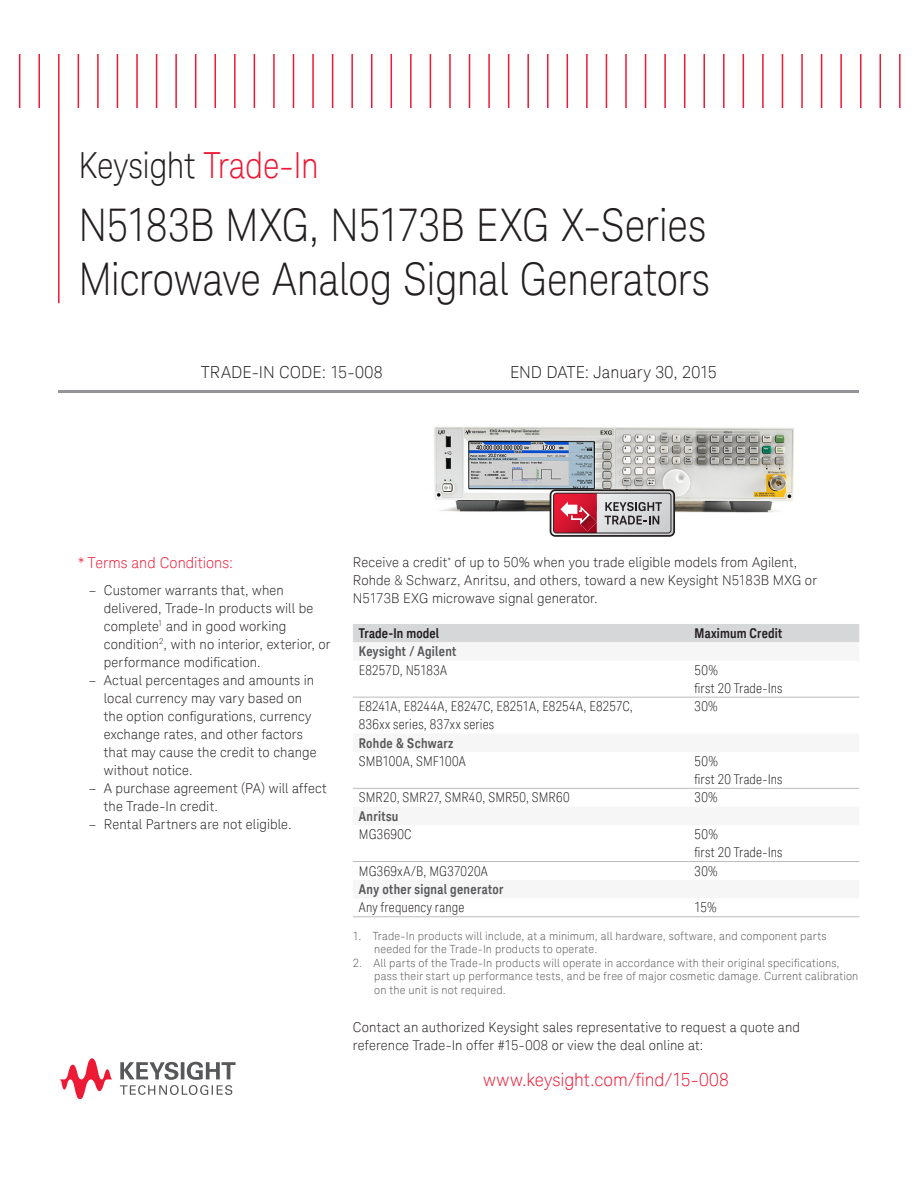
<style>
.page{position:relative;width:918px;height:1188px;background:#fff}
.page>*{position:absolute;margin:0;border:0;box-sizing:border-box;transform-origin:0 0}
.K_Heading_2{font:300 45px/54px "Keysight Sans";letter-spacing:-.015em;color:#231f20;scale:.9 1}
.K_Heading_2-2{font:300 36px "Keysight Sans";letter-spacing:-.01em;color:#231f20;scale:.9 1}
.K_Body_Text{font:300 18px "Keysight Sans";letter-spacing:-.005em;color:#ed1a36}
.K_Body_Text-2{font:300 16.5px "Keysight Sans";letter-spacing:-.005em;color:#231f20}
.t1{font:300 15px "Keysight Sans";color:#ed1a36}
.K_Body_Text-3{font:300 13.5px/18px "Keysight Sans";letter-spacing:.01em;color:#231f20}
.K_Table_Text{font:300 condensed 13.5px "Keysight Sans";letter-spacing:.015em;color:#231f20}
.K_Table_Heading_2{font:700 13.5px "Keysight Sans Condensed";letter-spacing:.02em;color:#57585a}
.K_Table_Heading_1{font:700 13.5px "Keysight Sans Condensed";letter-spacing:.015em;color:#231f20}
.t2{font:300 11.25px/13.5px "Keysight Sans";letter-spacing:.015em;color:#57585a}
.s1{color:#ed1a36}
</style>
<div class="page">
<svg style="left:120px;top:1062px;width:116px;height:33px"></svg>
<svg style="left:60px;top:1058px;width:53px;height:41px"></svg>
<hr style="left:19px;top:54px;width:1px;height:54px;background:#ed1a36">
<hr style="left:38px;top:54px;width:2px;height:54px;background:#ed1a36">
<hr style="left:58px;top:54px;width:2px;height:249px;background:#ed1a36">
<hr style="left:78px;top:54px;width:1px;height:54px;background:#ed1a36">
<hr style="left:97px;top:54px;width:2px;height:54px;background:#ed1a36">
<hr style="left:117px;top:54px;width:1px;height:54px;background:#ed1a36">
<hr style="left:136px;top:54px;width:2px;height:54px;background:#ed1a36">
<hr style="left:156px;top:54px;width:1px;height:54px;background:#ed1a36">
<hr style="left:175px;top:54px;width:2px;height:54px;background:#ed1a36">
<hr style="left:195px;top:54px;width:1px;height:54px;background:#ed1a36">
<hr style="left:215px;top:54px;width:1px;height:54px;background:#ed1a36">
<hr style="left:234px;top:54px;width:2px;height:54px;background:#ed1a36">
<hr style="left:254px;top:54px;width:1px;height:54px;background:#ed1a36">
<hr style="left:273px;top:54px;width:2px;height:54px;background:#ed1a36">
<hr style="left:293px;top:54px;width:1px;height:54px;background:#ed1a36">
<hr style="left:312px;top:54px;width:2px;height:54px;background:#ed1a36">
<hr style="left:332px;top:54px;width:1px;height:54px;background:#ed1a36">
<hr style="left:351px;top:54px;width:2px;height:54px;background:#ed1a36">
<hr style="left:371px;top:54px;width:1px;height:54px;background:#ed1a36">
<hr style="left:391px;top:54px;width:1px;height:54px;background:#ed1a36">
<hr style="left:410px;top:54px;width:2px;height:54px;background:#ed1a36">
<hr style="left:430px;top:54px;width:1px;height:54px;background:#ed1a36">
<hr style="left:449px;top:54px;width:2px;height:54px;background:#ed1a36">
<hr style="left:469px;top:54px;width:1px;height:54px;background:#ed1a36">
<hr style="left:488px;top:54px;width:2px;height:54px;background:#ed1a36">
<hr style="left:508px;top:54px;width:1px;height:54px;background:#ed1a36">
<hr style="left:527px;top:54px;width:2px;height:54px;background:#ed1a36">
<hr style="left:547px;top:54px;width:2px;height:54px;background:#ed1a36">
<hr style="left:567px;top:54px;width:1px;height:54px;background:#ed1a36">
<hr style="left:586px;top:54px;width:2px;height:54px;background:#ed1a36">
<hr style="left:606px;top:54px;width:1px;height:54px;background:#ed1a36">
<hr style="left:625px;top:54px;width:2px;height:54px;background:#ed1a36">
<hr style="left:645px;top:54px;width:1px;height:54px;background:#ed1a36">
<hr style="left:664px;top:54px;width:2px;height:54px;background:#ed1a36">
<hr style="left:684px;top:54px;width:1px;height:54px;background:#ed1a36">
<hr style="left:703px;top:54px;width:2px;height:54px;background:#ed1a36">
<hr style="left:723px;top:54px;width:2px;height:54px;background:#ed1a36">
<hr style="left:743px;top:54px;width:1px;height:54px;background:#ed1a36">
<hr style="left:762px;top:54px;width:2px;height:54px;background:#ed1a36">
<hr style="left:782px;top:54px;width:1px;height:54px;background:#ed1a36">
<hr style="left:801px;top:54px;width:2px;height:54px;background:#ed1a36">
<hr style="left:821px;top:54px;width:1px;height:54px;background:#ed1a36">
<hr style="left:840px;top:54px;width:2px;height:54px;background:#ed1a36">
<hr style="left:860px;top:54px;width:1px;height:54px;background:#ed1a36">
<hr style="left:880px;top:54px;width:1px;height:54px;background:#ed1a36">
<hr style="left:899px;top:54px;width:2px;height:54px;background:#ed1a36">
<hr style="left:59px;top:391px;width:800px;height:2px;background:#939598">
<div style="left:353px;top:624px;width:506px;height:18px;background:#d6d7d9"></div>
<svg style="left:353px;top:642px;width:506px;height:146px"></svg>
<hr style="left:353px;top:697px;width:336px;height:1px;background:#babbbe">
<hr style="left:353px;top:788px;width:336px;height:1px;background:#babbbe">
<hr style="left:353px;top:861px;width:336px;height:1px;background:#babbbe">
<hr style="left:353px;top:916px;width:336px;height:1px;background:#babbbe">
<hr style="left:689px;top:697px;width:170px;height:1px;background:#babbbe">
<hr style="left:689px;top:788px;width:170px;height:1px;background:#babbbe">
<hr style="left:689px;top:861px;width:170px;height:1px;background:#babbbe">
<hr style="left:689px;top:916px;width:170px;height:1px;background:#babbbe">
<img style="left:434px;top:426px;width:360px;height:102px">
<svg style="left:550px;top:489px;width:125px;height:48px;background:#b1848b"></svg>
<p class="K_Heading_2-2" style="left:78px;top:145px;width:269px">Keysight <span class="s1">Trade-In</span></p>
<p class="K_Heading_2" style="left:78px;top:198px;width:703px">N5183B MXG, N5173B EXG X-Series<br>Microwave Analog Signal Generators</p>
<p class="K_Body_Text-2" style="left:201px;top:363px;width:183px">TRADE-IN CODE: 15-008</p>
<p class="K_Body_Text-2" style="left:510px;top:363px;width:208px">END DATE: January 30, 2015</p>
<p class="t1" style="left:78px;top:554px;width:156px">* Terms and Conditions:</p>
<p class="K_Body_Text-3" style="left:104px;top:581px;width:228px;text-indent:-15px">– Customer warrants that, when delivered, Trade-In products will be complete<sup>1</sup> and in good working condition<sup>2</sup>, with no interior, exterior, or performance modification.</p>
<p class="K_Body_Text-3" style="left:104px;top:671px;width:215px;text-indent:-15px">– Actual percentages and amounts in local currency may vary based on the option configurations, currency exchange rates, and other factors that may cause the credit to change without notice.</p>
<p class="K_Body_Text-3" style="left:104px;top:779px;width:224px;text-indent:-15px">– A purchase agreement (PA) will affect the Trade-In credit.</p>
<p class="K_Body_Text-3" style="left:89px;top:815px;width:204px">– Rental Partners are not eligible.</p>
<p class="K_Body_Text-3" style="left:353px;top:553px;width:466px">Receive a credit<sup>*</sup> of up to 50% when you trade eligible models from Agilent,<br>Rohde &amp; Schwarz, Anritsu, and others, toward a new Keysight N5183B MXG or<br>N5173B EXG microwave signal generator.</p>
<p class="K_Table_Heading_1" style="left:359px;top:625px;width:82px">Trade-In model</p>
<p class="K_Table_Heading_1" style="left:695px;top:625px;width:89px">Maximum Credit</p>
<p class="K_Table_Heading_2" style="left:359px;top:644px;width:99px">Keysight / Agilent</p>
<p class="K_Table_Text" style="left:359px;top:662px;width:90px">E8257D, N5183A</p>
<p class="K_Table_Text" style="left:695px;top:662px;width:25px">50%</p>
<p class="K_Table_Text" style="left:695px;top:680px;width:90px">first 20 Trade-Ins</p>
<p class="K_Table_Text" style="left:359px;top:699px;width:275px">E8241A, E8244A, E8247C, E8251A, E8254A, E8257C,</p>
<p class="K_Table_Text" style="left:359px;top:717px;width:137px">836xx series, 837xx series</p>
<p class="K_Table_Text" style="left:695px;top:699px;width:25px">30%</p>
<p class="K_Table_Heading_2" style="left:359px;top:735px;width:96px">Rohde &amp; Schwarz</p>
<p class="K_Table_Text" style="left:359px;top:753px;width:108px">SMB100A, SMF100A</p>
<p class="K_Table_Text" style="left:695px;top:753px;width:25px">50%</p>
<p class="K_Table_Text" style="left:695px;top:771px;width:90px">first 20 Trade-Ins</p>
<p class="K_Table_Text" style="left:359px;top:790px;width:212px">SMR20, SMR27, SMR40, SMR50, SMR60</p>
<p class="K_Table_Text" style="left:695px;top:790px;width:25px">30%</p>
<p class="K_Table_Heading_2" style="left:359px;top:808px;width:41px">Anritsu</p>
<p class="K_Table_Text" style="left:359px;top:827px;width:54px">MG3690C</p>
<p class="K_Table_Text" style="left:695px;top:827px;width:25px">50%</p>
<p class="K_Table_Text" style="left:695px;top:845px;width:90px">first 20 Trade-Ins</p>
<p class="K_Table_Text" style="left:359px;top:863px;width:130px">MG369xA/B, MG37020A</p>
<p class="K_Table_Text" style="left:695px;top:863px;width:25px">30%</p>
<p class="K_Table_Heading_2" style="left:359px;top:881px;width:146px">Any other signal generator</p>
<p class="K_Table_Text" style="left:359px;top:900px;width:107px">Any frequency range</p>
<p class="K_Table_Text" style="left:695px;top:900px;width:24px">15%</p>
<p class="t2" style="left:374px;top:929px;width:454px;text-indent:-21px">1. Trade-In products will include, at a minimum, all hardware, software, and component parts needed for the Trade-In products to operate.</p>
<p class="t2" style="left:374px;top:956px;width:486px;text-indent:-21px">2. All parts of the Trade-In products will operate in accordance with their original specifications, pass their start up performance tests, and be free of major cosmetic damage. Current calibration on the unit is not required.</p>
<p class="K_Body_Text-3" style="left:353px;top:1018px;width:449px">Contact an authorized Keysight sales representative to request a quote and reference Trade-In offer #15-008 or view the deal online at:</p>
<p class="K_Body_Text" style="left:483px;top:1069px;width:247px">www.keysight.com/find/15-008</p>
</div>
